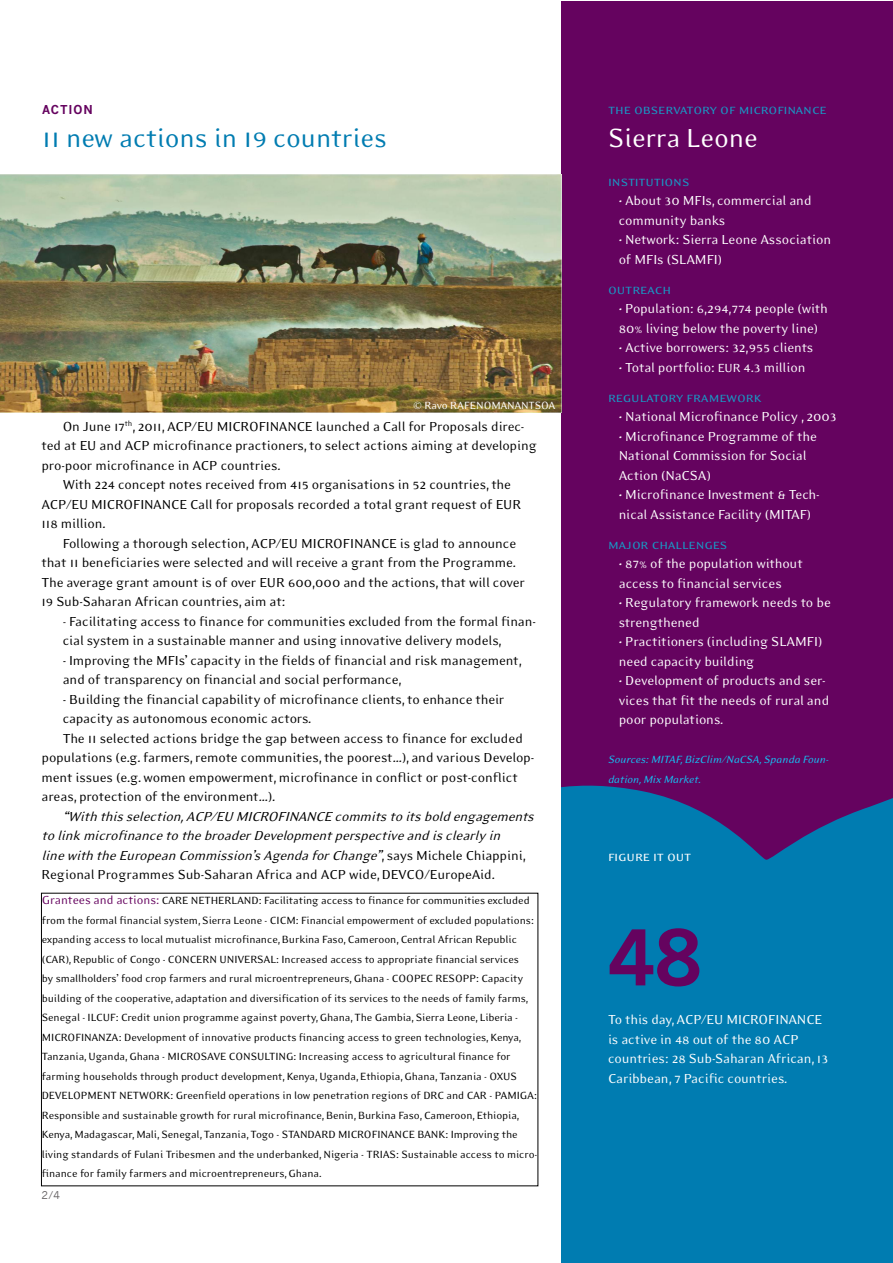
<style>
.page{position:relative;width:893px;height:1263px;background:#fff}
.page>*{position:absolute;margin:0;border:0;box-sizing:border-box;transform-origin:0 0}
.t1{font:700 75px "News Gothic";color:#65035f}
.t2{font:30px "Eidetic Modern";color:#007cb1}
.t3{font:30px "Eidetic Modern";letter-spacing:-.01em;color:#fff}
.t4{font:15px/19.5px "Eidetic Modern";letter-spacing:-.01em;color:#000}
.t5{font:15px/19.5px "Eidetic Modern";letter-spacing:-.01em;color:#fff}
.t6{font:italic 15px/19.5px "Eidetic Modern";color:#000}
.t7{font:15px "Eidetic Modern Small Caps";letter-spacing:-.015em;color:#1998c4}
.t8{font:15px "Eidetic Modern Small Caps";letter-spacing:-.015em;color:#fff}
.t9{font:12px/19.5px "Eidetic Modern";letter-spacing:-.01em;color:#000}
.t10{font:italic 12px/19.5px "Eidetic Modern";letter-spacing:-.015em;color:#15c0f2}
.t11{font:12px "Eidetic Modern";letter-spacing:-.02em;color:#fff}
.t12{font:700 12px "News Gothic";letter-spacing:.075em;color:#65035f}
.t13{font:10.5px "News Gothic";color:#635f61}
.s1{color:#231f20}
.s2{font-style:normal}
.s3{font-size:13.5px;color:#65035f}
.s4{font-size:13.5px}
</style>
<div class="page">
<div style="left:561px;top:1px;width:331px;height:1262px;background:#65035f"></div>
<div style="left:561px;top:785px;width:331px;height:478px;background:#007cb1"></div>
<img style="left:0;top:174px;width:561px;height:238px">
<p class="t12" style="left:42px;top:102px;width:52px">ACTION</p>
<h2 class="t2" style="left:42px;top:122px;width:346px">11 new actions in 19 countries</h2>
<p class="t11" style="left:413px;top:399px;width:144px">© Ravo RAFENOMANANTSOA</p>
<p class="t4" style="left:63px;top:416px;width:463px">On June 17<sup>th</sup>, 2011, ACP/EU MICROFINANCE launched a Call for Proposals direc-</p>
<p class="t4" style="left:41px;top:436px;width:497px">ted at EU and ACP microfinance practioners, to select actions aiming at developing</p>
<p class="t4" style="left:41px;top:455px;width:241px">pro-poor microfinance in ACP countries.</p>
<p class="t4" style="left:63px;top:475px;width:450px">With 224 concept notes received from 415 organisations in 52 countries, the</p>
<p class="t4" style="left:41px;top:494px;width:481px">ACP/EU MICROFINANCE Call for proposals recorded a total grant request of EUR</p>
<p class="t4" style="left:41px;top:514px;width:66px">118 million.</p>
<p class="t4" style="left:63px;top:533px;width:455px">Following a thorough selection, ACP/EU MICROFINANCE is glad to announce</p>
<p class="t4" style="left:41px;top:553px;width:476px">that 11 beneficiaries were selected and will receive a grant from the Programme.</p>
<p class="t4" style="left:41px;top:572px;width:485px">The average grant amount is of over EUR 600,000 and the actions, that will cover</p>
<p class="t4" style="left:41px;top:592px;width:246px">19 Sub-Saharan African countries, aim at:</p>
<p class="t4" style="left:63px;top:611px;width:475px"><span class="s1">-</span> Facilitating access to finance for communities excluded from the formal finan&shy;cial system in a sustainable manner and using innovative delivery models,</p>
<p class="t4" style="left:63px;top:650px;width:461px">- Improving the MFIs’ capacity in the fields of financial and risk management, and of transparency on financial and social performance,</p>
<p class="t4" style="left:63px;top:689px;width:443px">- Building the financial capability of microfinance clients, to enhance their</p>
<p class="t4" style="left:63px;top:709px;width:250px">capacity as autonomous economic actors.</p>
<p class="t4" style="left:63px;top:728px;width:462px">The 11 selected actions bridge the gap between access to finance for excluded</p>
<p class="t4" style="left:41px;top:748px;width:494px">populations (e.g. farmers, remote communities, the poorest…), and various Develop-</p>
<p class="t4" style="left:41px;top:767px;width:478px">ment issues (e.g. women empowerment, microfinance in conflict or post-conflict</p>
<p class="t4" style="left:41px;top:787px;width:235px">areas, protection of the environment…).</p>
<p class="t6" style="left:41px;top:806px;width:498px;text-indent:21px">“Withthisselection,ACP/EU MICROFINANCE commitstoitsboldengagements tolinkmicrofinancetothebroaderDevelopmentperspectiveandisclearlyin linewiththeEuropeanCommission’sAgendaforChange”<span class="s2">, s a y s M i c h e l e C h i a p p i n i , Regional Programmes Sub-Saharan Africa and ACP wide, DEVCO/EuropeAid.</span></p>
<p class="t9" style="left:42px;top:891px;width:497px"><span class="s3">Grantees and actions:</span> CARE NETHERLAND: Facilitating access to finance for communities excluded from the formal financial system, Sierra Leone - CICM: Financial empowerment of excluded populations: expanding access to local mutualist microfinance, Burkina Faso, Cameroon, Central African Republic (CAR), Republic of Congo - CONCERN UNIVERSAL: Increased access to appropriate financial services<br>by smallholders’ food crop farmers and rural microentrepreneurs, Ghana - COOPEC RESOPP: Capacity building of the cooperative, adaptation and diversification of its services to the needs of family farms, Senegal - ILCUF: Credit union programme against poverty, Ghana, The Gambia, Sierra Leone, Liberia - MICROFINANZA: Development of innovative products financing access to green technologies, Kenya, Tanzania, Uganda, Ghana - MICROSAVE CONSULTING: Increasing access to agricultural finance for farming households through product development, Kenya, Uganda, Ethiopia, Ghana, Tanzania - OXUS DEVELOPMENT NETWORK: Greenfield operations in low penetration regions of DRC and CAR - PAMIGA:<br>Responsible and sustainable growth for rural microfinance, Benin, Burkina Faso, Cameroon, Ethiopia, Kenya, Madagascar, Mali, Senegal, Tanzania, Togo - STANDARD MICROFINANCE BANK: Improving the living standards of Fulani Tribesmen and the underbanked, Nigeria - TRIAS: Sustainable access to micro&shy;finance for family farmers and microentrepreneurs, Ghana.</p>
<p class="t13" style="left:41px;top:1189px;width:20px">2/4</p>
<p class="t7" style="left:608px;top:101px;width:220px">the observatory of microfinance</p>
<h2 class="t3" style="left:608px;top:122px;width:151px">Sierra Leone</h2>
<p class="t7" style="left:608px;top:173px;width:83px">institutions</p>
<p class="t5" style="left:619px;top:191px;width:194px">• About 30 MFIs, commercial and community banks</p>
<p class="t5" style="left:619px;top:230px;width:214px">• Network: Sierra Leone Association of MFIs (SLAMFI)</p>
<p class="t7" style="left:608px;top:281px;width:65px">outreach</p>
<p class="t5" style="left:619px;top:299px;width:211px">• Population: 6,294,774 people (with<br>80% living below the poverty line)</p>
<p class="t5" style="left:619px;top:338px;width:196px">• Active borrowers: 32,955 clients</p>
<p class="t5" style="left:619px;top:357px;width:188px">• Total portfolio: <span class="s4">EUR</span> 4.3 million</p>
<p class="t7" style="left:608px;top:389px;width:155px">regulatory framework</p>
<p class="t5" style="left:619px;top:407px;width:219px">• National Microfinance Policy , 2003</p>
<p class="t5" style="left:619px;top:426px;width:200px">• Microfinance Programme of the<br>National Commission for Social<br>Action (NaCSA)</p>
<p class="t5" style="left:619px;top:485px;width:203px">• Microfinance Investment &amp; Tech&shy;nical Assistance Facility (MITAF)</p>
<p class="t7" style="left:608px;top:536px;width:121px">major challenges</p>
<p class="t5" style="left:619px;top:554px;width:186px">• 87% of the population without access to financial services</p>
<p class="t5" style="left:619px;top:593px;width:214px">• Regulatory framework needs to be strengthened</p>
<p class="t5" style="left:619px;top:632px;width:205px">• Practitioners (including SLAMFI) need capacity building</p>
<p class="t5" style="left:619px;top:671px;width:212px">• Development of products and ser&shy;vices that fit the needs of rural and poor populations.</p>
<p class="t10" style="left:608px;top:750px;width:222px">Sources: MITAF, BizClim/NaCSA, Spanda Foun&shy;dation, Mix Market.</p>
<p class="t8" style="left:608px;top:848px;width:85px">figure it out</p>
<h1 class="t1" style="left:608px;top:912px;width:95px">48</h1>
<p class="t5" style="left:608px;top:1010px;width:222px">To this day, ACP/EU MICROFINANCE is active in 48 out of the 80 ACP countries: 28 Sub-Saharan African, 13<br>Caribbean, 7 Pacific countries.</p>
</div>
